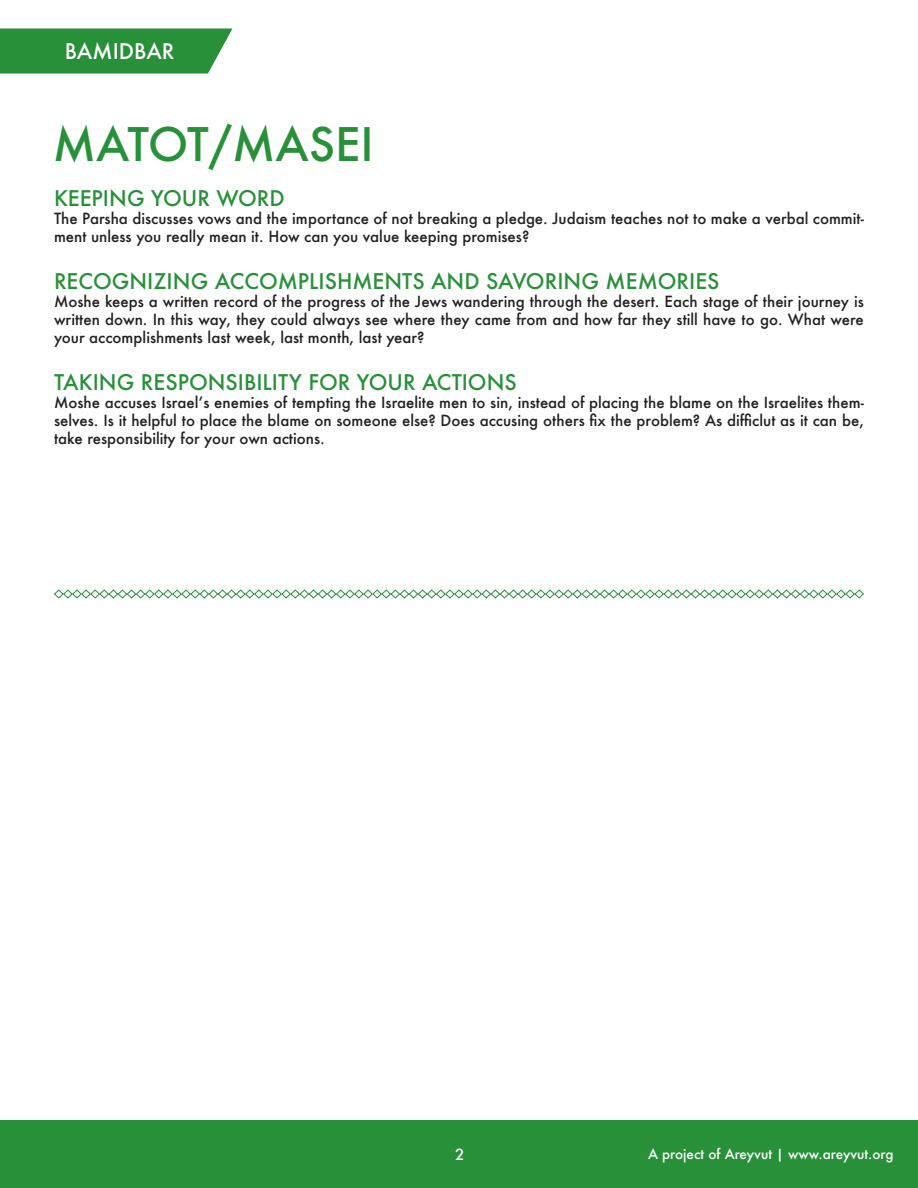
<style>
.page{position:relative;width:918px;height:1188px;background:#fff}
.page>*{position:absolute;margin:0;border:0;box-sizing:border-box;transform-origin:0 0}
.t1{font:500 45px "Futura";color:#289039}
.t2{font:500 21px "Futura";color:#289039}
.t3{font:500 21px "Futura";color:#fff}
.t4{font:500 15px/18px "Futura";color:#231f20;text-align:justify}
.t5{font:500 15px "Futura";color:#fff}
.t6{font:500 13.5px "Futura";color:#fff}
</style>
<div class="page">
<svg style="left:0;top:28px;width:232px;height:46px;background:#369746"></svg>
<svg style="left:54px;top:589px;width:810px;height:10px"></svg>
<div style="left:0;top:1120px;width:918px;height:68px;background:#289039"></div>
<h2 class="t3" style="left:65px;top:37px;width:111px">BAMIDBAR</h2>
<p class="t1" style="left:53px;top:113px;width:322px">MATOT/MASEI</p>
<p class="t2" style="left:54px;top:184px;width:232px">KEEPING YOUR WORD</p>
<p class="t4" style="left:54px;top:209px;width:812px">The Parsha discusses vows and the importance of not breaking a pledge. Judaism teaches not to make a verbal commit&shy;ment unless you really mean it. How can you value keeping promises?</p>
<p class="t2" style="left:54px;top:267px;width:667px">RECOGNIZING ACCOMPLISHMENTS AND SAVORING MEMORIES</p>
<p class="t4" style="left:54px;top:292px;width:811px">Moshe keeps a written record of the progress of the Jews wandering through the desert. Each stage of their journey is written down. In this way, they could always see where they came from and how far they still have to go. What were your accomplishments last week, last month, last year?</p>
<p class="t2" style="left:54px;top:367px;width:464px">TAKING RESPONSIBILITY FOR YOUR ACTIONS</p>
<p class="t4" style="left:54px;top:393px;width:812px">Moshe accuses Israel’s enemies of tempting the Israelite men to sin, instead of placing the blame on the Israelites them&shy;selves. Is it helpful to place the blame on someone else? Does accusing others fix the problem? As difficlut as it can be, take responsibility for your own actions.</p>
<p class="t5" style="left:455px;top:1144px;width:11px">2</p>
<p class="t6" style="left:648px;top:1144px;width:247px">A project of Areyvut | www.areyvut.org</p>
</div>
